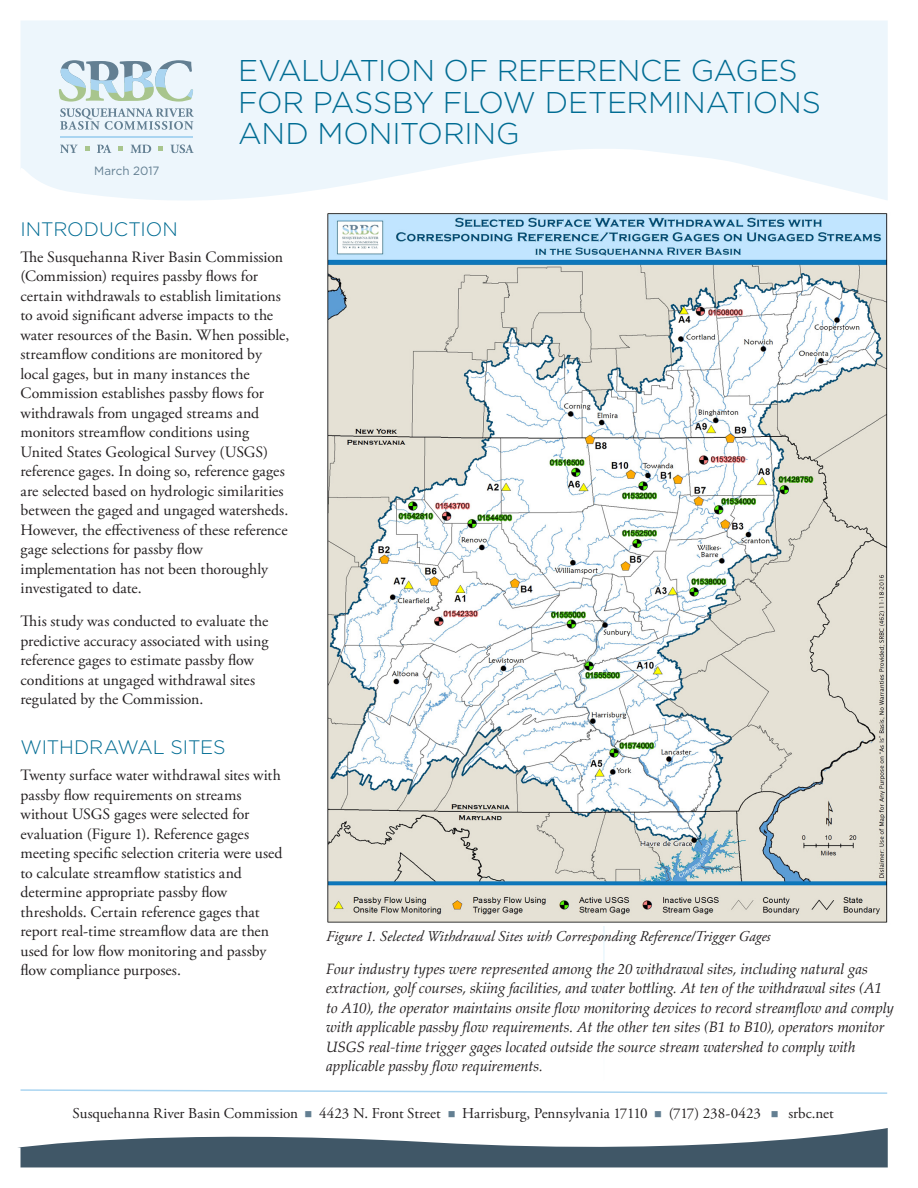
<style>
.page{position:relative;width:918px;height:1188px;background:#fff}
.page>*{position:absolute;margin:0;border:0;box-sizing:border-box;transform-origin:0 0}
.t1{font:300 30px/31.5px "Gotham";letter-spacing:-.01em;color:#006c93}
.Subhead{font:300 19.5px "Gotham";letter-spacing:-.005em;color:#006c93}
.t2{font:15.75px/19.5px "Adobe Garamond Pro";color:#231f20}
.Table_Figure_Title{font:italic 15px/19.5px "Palatino Linotype";letter-spacing:-.01em;color:#231f20}
.t3{font:15px "Adobe Garamond Pro";color:#231f20}
.Table_Figure_Title-2{font:italic 15px "Adobe Garamond Pro";letter-spacing:.005em;color:#231f20}
.t4{font:12px "Gotham";letter-spacing:.005em;color:#637f92}
.s1{color:#637f92}
</style>
<div class="page">
<svg style="left:21px;top:20px;width:867px;height:180px;background:#eff7fc"></svg>
<svg style="left:59px;top:60px;width:133px;height:5px"></svg>
<svg style="left:59px;top:65px;width:134px;height:37px;background:#c6dbdc"></svg>
<hr style="left:60px;top:136px;width:133px;height:2px;background:#aad5f1">
<svg style="left:60px;top:108px;width:134px;height:22px;background:#c5d3dd"></svg>
<svg style="left:60px;top:145px;width:18px;height:8px"></svg>
<svg style="left:97px;top:144px;width:14px;height:9px"></svg>
<svg style="left:130px;top:145px;width:21px;height:8px"></svg>
<svg style="left:170px;top:144px;width:24px;height:9px"></svg>
<svg style="left:85px;top:147px;width:4px;height:4px"></svg>
<svg style="left:119px;top:147px;width:4px;height:4px"></svg>
<svg style="left:159px;top:147px;width:4px;height:4px"></svg>
<svg style="left:18px;top:1128px;width:870px;height:39px"></svg>
<svg style="left:20px;top:1089px;width:868px;height:5px"></svg>
<hr style="left:603px;top:231px;width:2px;height:849px;background:#aae0f9">
<img style="left:327px;top:213px;width:561px;height:712px">
<p class="t4" style="left:94px;top:163px;width:67px">March 2017</p>
<p class="t1" style="left:238px;top:54px;width:584px">EVALUATION OF REFERENCE GAGES<br>FOR PASSBY FLOW DETERMINATIONS<br>AND MONITORING</p>
<p class="Subhead" style="left:21px;top:216px;width:159px">INTRODUCTION</p>
<p class="t2" style="left:21px;top:248px;width:270px">The Susquehanna River Basin Commission (Commission) requires passby flows for certain withdrawals to establish limitations to avoid significant adverse impacts to the water resources of the Basin. When possible, streamflow conditions are monitored by local gages, but in many instances the Commission establishes passby flows for withdrawals from ungaged streams and monitors streamflow conditions using United States Geological Survey (USGS) reference gages. In doing so, reference gages are selected based on hydrologic similarities between the gaged and ungaged watersheds.<br>However, the effectiveness of these reference gage selections for passby flow implementation has not been thoroughly investigated to date.</p>
<p class="t2" style="left:21px;top:612px;width:249px">This study was conducted to evaluate the predictive accuracy associated with using reference gages to estimate passby flow conditions at ungaged withdrawal sites regulated by the Commission.</p>
<p class="Subhead" style="left:21px;top:735px;width:207px">WITHDRAWAL SITES</p>
<p class="t2" style="left:21px;top:766px;width:264px">Twenty surface water withdrawal sites with passby flow requirements on streams without USGS gages were selected for evaluation (Figure 1). Reference gages meeting specific selection criteria were used to calculate streamflow statistics and determine appropriate passby flow thresholds. Certain reference gages that report real-time streamflow data are then used for low flow monitoring and passby flow compliance purposes.</p>
<p class="Table_Figure_Title-2" style="left:326px;top:927px;width:446px">Figure 1. Selected Withdrawal Sites with Corresponding Reference/Trigger Gages</p>
<p class="Table_Figure_Title" style="left:326px;top:958px;width:569px">Four industry types were represented among the 20 withdrawal sites, including natural gas extraction, golf courses, skiing facilities, and water bottling. At ten of the withdrawal sites (A1 to A10), the operator maintains onsite flow monitoring devices to record streamflow and comply with applicable passby flow requirements. At the other ten sites (B1 to B10), operators monitor USGS real-time trigger gages located outside the source stream watershed to comply with applicable passby flow requirements.</p>
<p class="t3" style="left:73px;top:1105px;width:763px">Susquehanna River Basin Commission <span class="s1">■</span> 4423 N. Front Street <span class="s1">■</span> Harrisburg, Pennsylvania 17110 <span class="s1">■</span> (717) 238-0423 <span class="s1">■</span> srbc.net</p>
</div>
